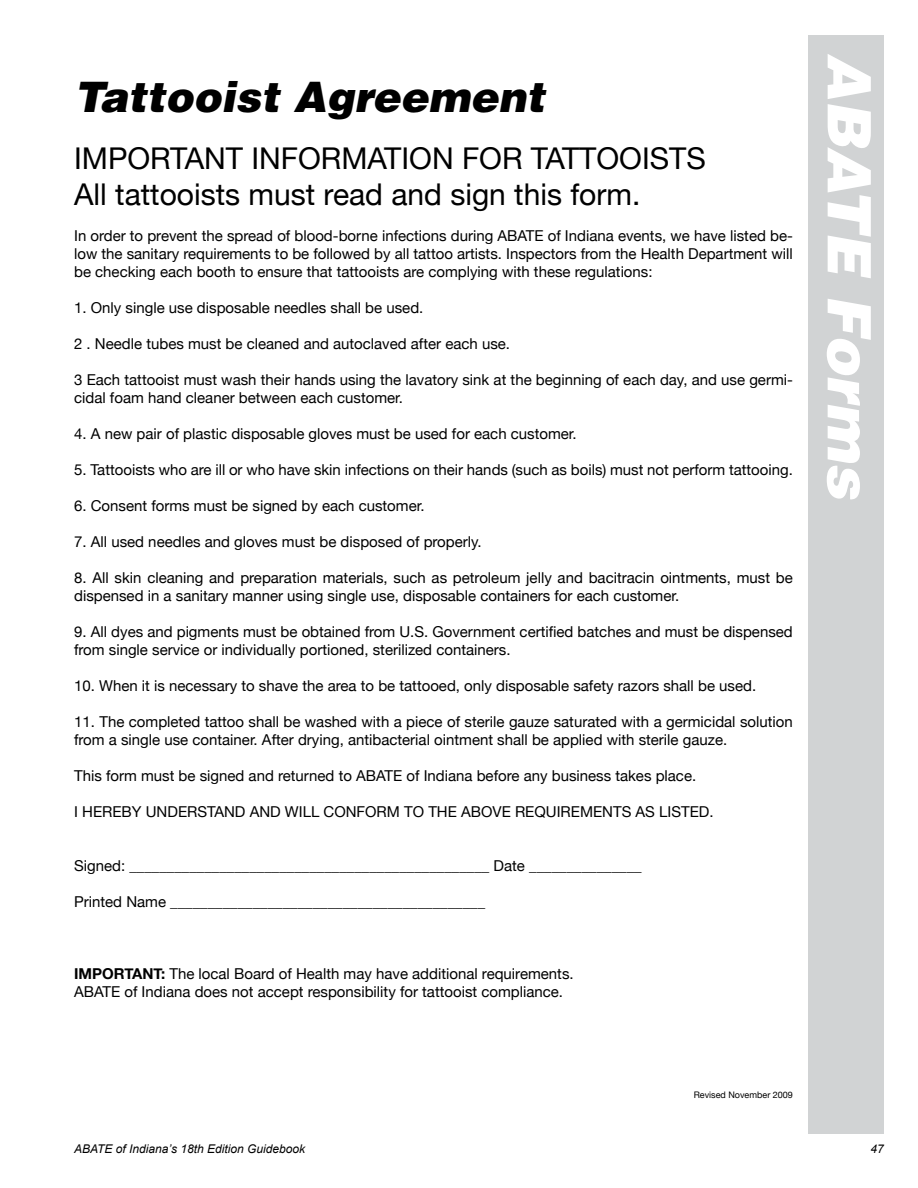
<style>
.page{position:relative;width:918px;height:1188px;background:#fff}
.page>*{position:absolute;margin:0;border:0;box-sizing:border-box;transform-origin:0 0}
.t1{font:italic 900 60px "Helvetica";color:#fff}
.t2{font:italic 900 42px "Helvetica";color:#000}
.t3{font:30px/36px "Helvetica Neue";color:#000}
.t4{font:15px/18px "Helvetica Neue";color:#000}
.t5{font:italic 12px "Arial";color:#000}
.t6{font:9px "Helvetica Neue";color:#000}
.s1{font-weight:700}
</style>
<div class="page">
<div style="left:808px;top:35px;width:76px;height:1098px;background:#d1d3d4"></div>
<h2 class="t2" style="left:74px;top:69px;width:472px">Tattooist Agreement</h2>
<h3 class="t3" style="left:74px;top:142px;width:633px">IMPORTANT INFORMATION FOR TATTOOISTS<br>All tattooists must read and sign this form.</h3>
<p class="t4" style="left:74px;top:228px;width:720px;text-align:justify">In order to prevent the spread of blood-borne infections during ABATE of Indiana events, we have listed be&shy;low the sanitary requirements to be followed by all tattoo artists. Inspectors from the Health Department will be checking each booth to ensure that tattooists are complying with these regulations:</p>
<p class="t4" style="left:74px;top:300px;width:351px">1. Only single use disposable needles shall be used.</p>
<p class="t4" style="left:74px;top:336px;width:437px">2 . Needle tubes must be cleaned and autoclaved after each use.</p>
<p class="t4" style="left:74px;top:372px;width:720px">3 Each tattooist must wash their hands using the lavatory sink at the beginning of each day, and use germi&shy;cidal foam hand cleaner between each customer.</p>
<p class="t4" style="left:74px;top:426px;width:504px">4. A new pair of plastic disposable gloves must be used for each customer.</p>
<p class="t4" style="left:74px;top:462px;width:720px">5. Tattooists who are ill or who have skin infections on their hands (such as boils) must not perform tattooing.</p>
<p class="t4" style="left:74px;top:498px;width:352px">6. Consent forms must be signed by each customer.</p>
<p class="t4" style="left:74px;top:534px;width:409px">7. All used needles and gloves must be disposed of properly.</p>
<p class="t4" style="left:74px;top:570px;width:720px">8. All skin cleaning and preparation materials, such as petroleum jelly and bacitracin ointments, must be dispensed in a sanitary manner using single use, disposable containers for each customer.</p>
<p class="t4" style="left:74px;top:624px;width:720px">9. All dyes and pigments must be obtained from U.S. Government certified batches and must be dispensed from single service or individually portioned, sterilized containers.</p>
<p class="t4" style="left:74px;top:678px;width:684px">10. When it is necessary to shave the area to be tattooed, only disposable safety razors shall be used.</p>
<p class="t4" style="left:74px;top:714px;width:720px">11. The completed tattoo shall be washed with a piece of sterile gauze saturated with a germicidal solution from a single use container. After drying, antibacterial ointment shall be applied with sterile gauze.</p>
<p class="t4" style="left:74px;top:768px;width:624px">This form must be signed and returned to ABATE of Indiana before any business takes place.</p>
<p class="t4" style="left:74px;top:804px;width:641px">I HEREBY UNDERSTAND AND WILL CONFORM TO THE ABOVE REQUIREMENTS AS LISTED.</p>
<p class="t4" style="left:74px;top:858px;width:569px">Signed: ________________________________________________ Date _______________</p>
<p class="t4" style="left:74px;top:894px;width:413px">Printed Name __________________________________________</p>
<p class="t4" style="left:74px;top:966px;width:501px"><span class="s1">IMPORTANT:</span> The local Board of Health may have additional requirements.<br>ABATE of Indiana does not accept responsibility for tattooist compliance.</p>
<h1 class="t1" style="left:888px;top:53px;width:449px;rotate:90deg">ABATE Forms</h1>
<p class="t6" style="left:694px;top:1089px;width:101px">Revised November 2009</p>
<p class="t5" style="left:74px;top:1141px;width:233px">ABATE of Indiana’s 18th Edition Guidebook</p>
<p class="t5" style="left:871px;top:1141px;width:15px">47</p>
</div>
